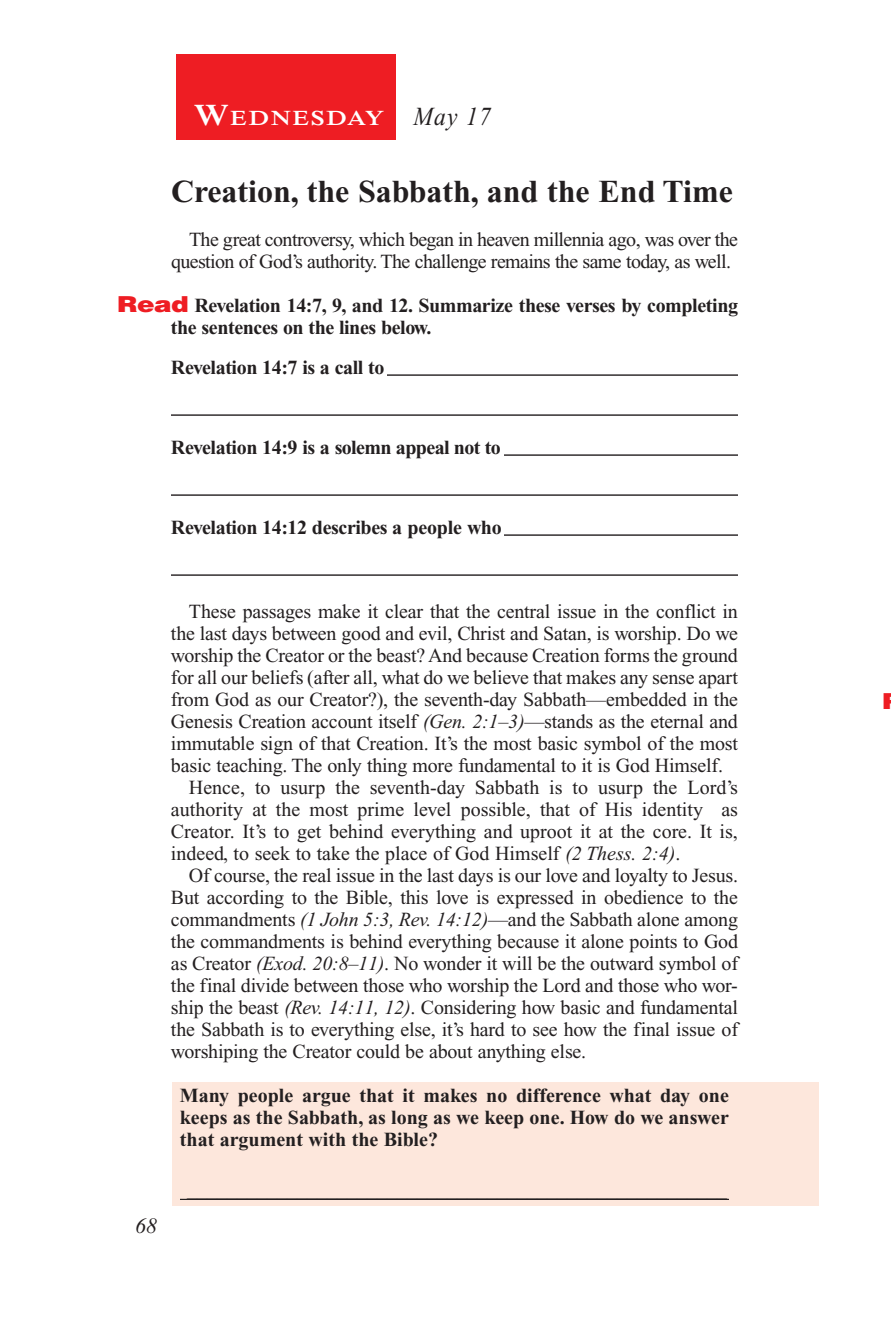
<style>
.page{position:relative;width:891px;height:1332px;background:#fff}
.page>*{position:absolute;margin:0;border:0;box-sizing:border-box;transform-origin:0 0}
.Head{font:700 32px "Times New Roman PS Std";color:#231f20}
.Lesson_Dates{font:italic 26px "Times New Roman PS Std";color:#231f20;scale:.9 1}
.t1{font:italic 22px "Times New Roman PS Std";color:#231f20}
.Daily_Header{font:600 21px "Times NRMT Std";letter-spacing:.07em;color:#fff;scale:1.1 1}
.Body{font:20px/22px "Times New Roman PS Std";letter-spacing:-.01em;color:#231f20;text-align:justify}
.Body_SB{font:20px/22px "Times New Roman PS Std";letter-spacing:-.01em;color:#231f20;text-align:justify}
.Body-2{font:20px/22px "Times New Roman PS Std";letter-spacing:-.03em;color:#231f20}
.x-screened_box-text{font:700 20px/22px "Times New Roman PS Std";color:#231f20;text-align:justify}
.Body-3{font:700 20px "Times New Roman PS Std";letter-spacing:-.02em;color:#231f20}
.Question{font:700 20px/22px "Times New Roman PS Std";letter-spacing:-.02em;color:#231f20}
.Blank_Lines_In_Scree{font:20px "Times New Roman PS Std";color:#231f20}
.s1{font-size:30px}
.s2{font-family:"Helvetica LT Std";font-weight:900;font-size:22px;color:#ee1d23}
.s3{font-style:italic}
</style>
<div class="page">
<div style="left:176px;top:54px;width:220px;height:86px;background:#ee1d23"></div>
<div style="left:173px;top:1082px;width:646px;height:124px;background:#fde7dc"></div>
<hr style="left:387px;top:374px;width:351px;height:2px;background:#231f20">
<hr style="left:171px;top:414px;width:567px;height:2px;background:#231f20">
<hr style="left:504px;top:454px;width:234px;height:2px;background:#231f20">
<hr style="left:171px;top:494px;width:567px;height:2px;background:#231f20">
<hr style="left:504px;top:534px;width:234px;height:2px;background:#231f20">
<hr style="left:171px;top:574px;width:567px;height:2px;background:#231f20">
<hr style="left:180px;top:1199px;width:549px;height:1px;background:#231f20">
<p class="Daily_Header" style="left:194px;top:106px;width:175px"><span class="s1">W</span>EDNESDAY</p>
<p class="Lesson_Dates" style="left:414px;top:102px;width:87px">May 17</p>
<p class="Head" style="left:171px;top:174px;width:563px">Creation, the Sabbath, and the End Time</p>
<p class="Body-2" style="left:171px;top:229px;width:569px;text-indent:18px">The great controversy, which began in heaven millennia ago, was over the question of God’s authority. The challenge remains the same today, as well.</p>
<p class="Question" style="left:171px;top:295px;width:569px;text-indent:-54px"><span class="s2">Read</span> Revelation 14:7, 9, and 12. Summarize these verses by completing the sentences on the lines below.</p>
<p class="Body-3" style="left:171px;top:357px;width:215px">Revelation 14:7 is a call to</p>
<p class="Body-3" style="left:171px;top:437px;width:331px">Revelation 14:9 is a solemn appeal not to</p>
<p class="Body-3" style="left:171px;top:517px;width:332px">Revelation 14:12 describes a people who</p>
<p class="Body_SB" style="left:171px;top:601px;width:569px;text-indent:18px">These passages make it clear that the central issue in the conflict in the last days between good and evil, Christ and Satan, is worship. Do we worship the Creator or the beast? And because Creation forms the ground for all our beliefs (after all, what do we believe that makes any sense apart from God as our Creator?), the seventh-day Sabbath—embedded in the Genesis Creation account itself <span class="s3">(Gen. 2:1–3)</span>—stands as the eternal and immutable sign of that Creation. It’s the most basic symbol of the most basic teaching. The only thing more fundamental to it is God Himself.</p>
<p class="Body" style="left:171px;top:777px;width:569px;text-indent:18px">Hence, to usurp the seventh-day Sabbath is to usurp the Lord’s authority at the most prime level possible, that of His identity as Creator. It’s to get behind everything and uproot it at the core. It is, indeed, to seek to take the place of God Himself <span class="s3">(2 Thess. 2:4)</span>.</p>
<p class="Body" style="left:171px;top:865px;width:569px;text-indent:18px">Of course, the real issue in the last days is our love and loyalty to Jesus.<br>But according to the Bible, this love is expressed in obedience to the commandments <span class="s3">(1 John 5:3, Rev. 14:12)</span>—and the Sabbath alone among the commandments is behind everything because it alone points to God as Creator <span class="s3">(Exod. 20:8–11)</span>. No wonder it will be the outward symbol of the final divide between those who worship the Lord and those who wor&shy;ship the beast <span class="s3">(Rev. 14:11, 12)</span>. Considering how basic and fundamental the Sabbath is to everything else, it’s hard to see how the final issue of worshiping the Creator could be about anything else.</p>
<p class="x-screened_box-text" style="left:180px;top:1085px;width:551px">Many people argue that it makes no difference what day one keeps as the Sabbath, as long as we keep one. How do we answer that argument with the Bible?</p>
<p class="t1" style="left:135px;top:1214px;width:23px">68</p>
<p class="Blank_Lines_In_Scree" style="left:187px;top:1180px;width:541px">______________________________________________________</p>
</div>
